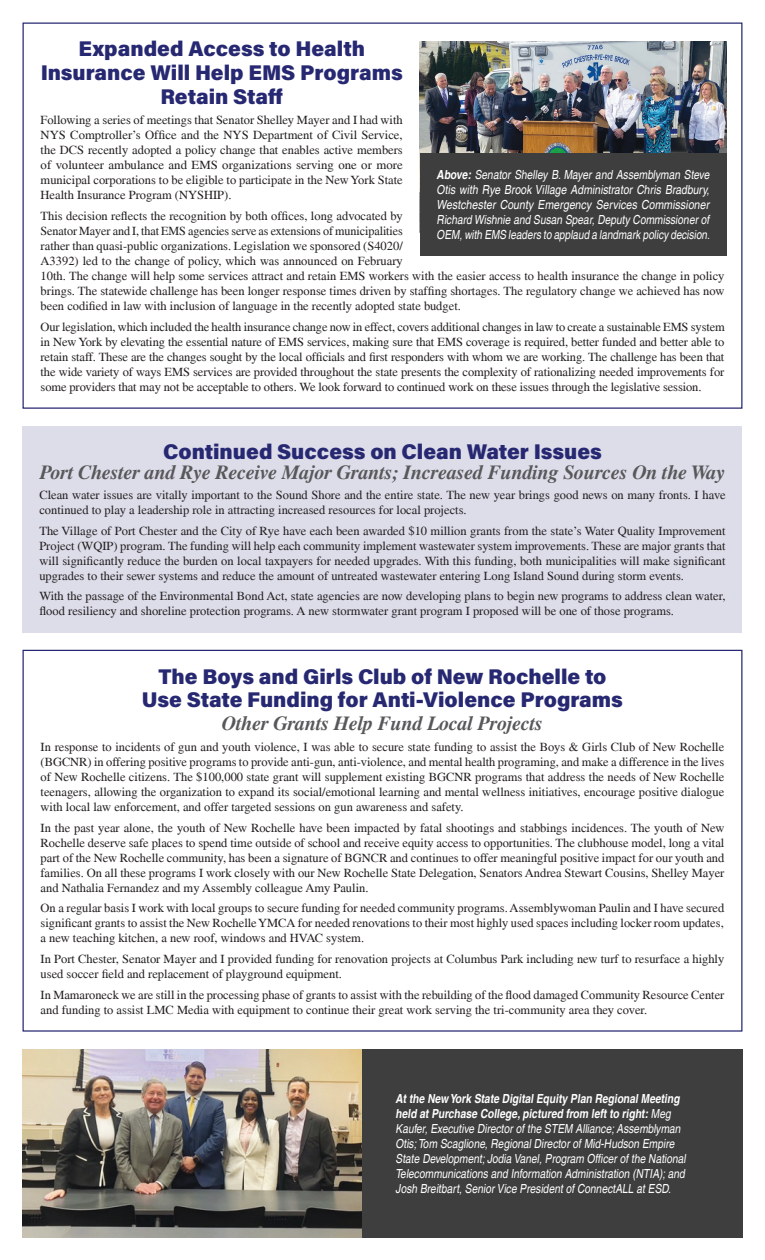
<style>
.page{position:relative;width:765px;height:1260px;background:#fff}
.page>*{position:absolute;margin:0;border:0;box-sizing:border-box;transform-origin:0 0}
.Head_line{font:900 21.25px/23.8px "Acumin Pro";color:#272872;text-align:center}
.Body_text{font:900 21.25px "Acumin Pro";color:#272872}
.Body_text-2{font:italic 700 20px "Times";letter-spacing:-.01em;color:#57585a}
.Body_text-3{font:12.5px/15px "Times";color:#231f20;text-align:justify}
.Body_text-4{font:italic condensed 12.5px/15px "Helvetica";color:#fff;text-align:justify}
.s1{font-weight:700}
</style>
<div class="page">
<div style="left:22px;top:426px;width:720px;height:206px;background:#dddce9"></div>
<img style="left:420px;top:41px;width:306px;height:112px">
<div style="left:420px;top:153px;width:306px;height:103px;background:#3e3e3f"></div>
<img style="left:22px;top:1049px;width:340px;height:189px">
<div style="left:362px;top:1049px;width:380px;height:188px;background:#3e3e3f"></div>
<p class="Head_line" style="left:41px;top:36px;width:364px">Expanded Access to Health<br>Insurance Will Help EMS Programs<br>Retain Staff</p>
<p class="Body_text-3" style="left:41px;top:114px;width:364px">Following a series of meetings that Senator Shelley Mayer and I had with NYS Comptroller’s Office and the NYS Department of Civil Service, the DCS recently adopted a policy change that enables active members of volunteer ambulance and EMS organizations serving one or more municipal corporations to be eligible to participate in the New York State Health Insurance Program (NYSHIP).</p>
<p class="Body_text-3" style="left:41px;top:209px;width:685px;text-align:left">This decision reflects the recognition by both offices, long advocated by<br>Senator Mayer and I, that EMS agencies serve as extensions of municipalities<br>rather than quasi-public organizations. Legislation we sponsored (S4020/<br>A3392) led to the change of policy, which was announced on February<br>10th. The change will help some services attract and retain EMS workers with the easier access to health insurance the change in policy brings. The statewide challenge has been longer response times driven by staffing shortages. The regulatory change we achieved has now been codified in law with inclusion of language in the recently adopted state budget.</p>
<p class="Body_text-3" style="left:41px;top:320px;width:686px">Our legislation, which included the health insurance change now in effect, covers additional changes in law to create a sustainable EMS system in New York by elevating the essential nature of EMS services, making sure that EMS coverage is required, better funded and better able to retain staff. These are the changes sought by the local officials and first responders with whom we are working. The challenge has been that the wide variety of ways EMS services are provided throughout the state presents the complexity of rationalizing needed improvements for some providers that may not be acceptable to others. We look forward to continued work on these issues through the legislative session.</p>
<p class="Body_text-4" style="left:437px;top:167px;width:275px"><span class="s1">Above:</span> Senator Shelley B. Mayer and Assemblyman Steve Otis with Rye Brook Village Administrator Chris Bradbury, Westchester County Emergency Services Commissioner Richard Wishnie and Susan Spear, Deputy Commissioner of OEM, with EMS leaders to applaud a landmark policy decision.</p>
<p class="Body_text" style="left:163px;top:436px;width:440px">Continued Success on Clean Water Issues</p>
<p class="Body_text-2" style="left:40px;top:463px;width:687px">Port Chester and Rye Receive Major Grants; Increased Funding Sources On the Way</p>
<p class="Body_text-3" style="left:39px;top:489px;width:688px">Clean water issues are vitally important to the Sound Shore and the entire state. The new year brings good news on many fronts. I have continued to play a leadership role in attracting increased resources for local projects.</p>
<p class="Body_text-3" style="left:39px;top:524px;width:688px">The Village of Port Chester and the City of Rye have each been awarded $10 million grants from the state’s Water Quality Improvement Project (WQIP) program. The funding will help each community implement wastewater system improvements. These are major grants that will significantly reduce the burden on local taxpayers for needed upgrades. With this funding, both municipalities will make significant upgrades to their sewer systems and reduce the amount of untreated wastewater entering Long Island Sound during storm events.</p>
<p class="Body_text-3" style="left:39px;top:590px;width:688px">With the passage of the Environmental Bond Act, state agencies are now developing plans to begin new programs to address clean water, flood resiliency and shoreline protection programs. A new stormwater grant program I proposed will be one of those programs.</p>
<p class="Head_line" style="left:142px;top:663px;width:483px">The Boys and Girls Club of New Rochelle to<br>Use State Funding for Anti-Violence Programs</p>
<p class="Body_text-2" style="left:222px;top:715px;width:323px">Other Grants Help Fund Local Projects</p>
<p class="Body_text-3" style="left:41px;top:740px;width:685px">In response to incidents of gun and youth violence, I was able to secure state funding to assist the Boys &amp; Girls Club of New Rochelle (BGCNR) in offering positive programs to provide anti-gun, anti-violence, and mental health programing, and make a difference in the lives of New Rochelle citizens. The $100,000 state grant will supplement existing BGCNR programs that address the needs of New Rochelle teenagers, allowing the organization to expand its social/emotional learning and mental wellness initiatives, encourage positive dialogue with local law enforcement, and offer targeted sessions on gun awareness and safety.</p>
<p class="Body_text-3" style="left:41px;top:821px;width:685px">In the past year alone, the youth of New Rochelle have been impacted by fatal shootings and stabbings incidences. The youth of New Rochelle deserve safe places to spend time outside of school and receive equity access to opportunities. The clubhouse model, long a vital part of the New Rochelle community, has been a signature of BGNCR and continues to offer meaningful positive impact for our youth and families. On all these programs I work closely with our New Rochelle State Delegation, Senators Andrea Stewart Cousins, Shelley Mayer and Nathalia Fernandez and my Assembly colleague Amy Paulin.</p>
<p class="Body_text-3" style="left:41px;top:902px;width:685px">On a regular basis I work with local groups to secure funding for needed community programs. Assemblywoman Paulin and I have secured significant grants to assist the New Rochelle YMCA for needed renovations to their most highly used spaces including locker room updates, a new teaching kitchen, a new roof, windows and HVAC system.</p>
<p class="Body_text-3" style="left:41px;top:952px;width:685px">In Port Chester, Senator Mayer and I provided funding for renovation projects at Columbus Park including new turf to resurface a highly used soccer field and replacement of playground equipment.</p>
<p class="Body_text-3" style="left:41px;top:988px;width:685px">In Mamaroneck we are still in the processing phase of grants to assist with the rebuilding of the flood damaged Community Resource Center and funding to assist LMC Media with equipment to continue their great work serving the tri-community area they cover.</p>
<p class="Body_text-4" style="left:396px;top:1091px;width:292px;text-align:left"><span class="s1">At the New York State Digital Equity Plan Regional Meeting held at Purchase College, pictured from left to right:</span> Meg Kaufer, Executive Director of the STEM Alliance; Assemblyman Otis; Tom Scaglione, Regional Director of Mid-Hudson Empire State Development; Jodia Vanel, Program Officer of the National Telecommunications and Information Administration (NTIA); and Josh Breitbart, Senior Vice President of ConnectALL at ESD.</p>
</div>
